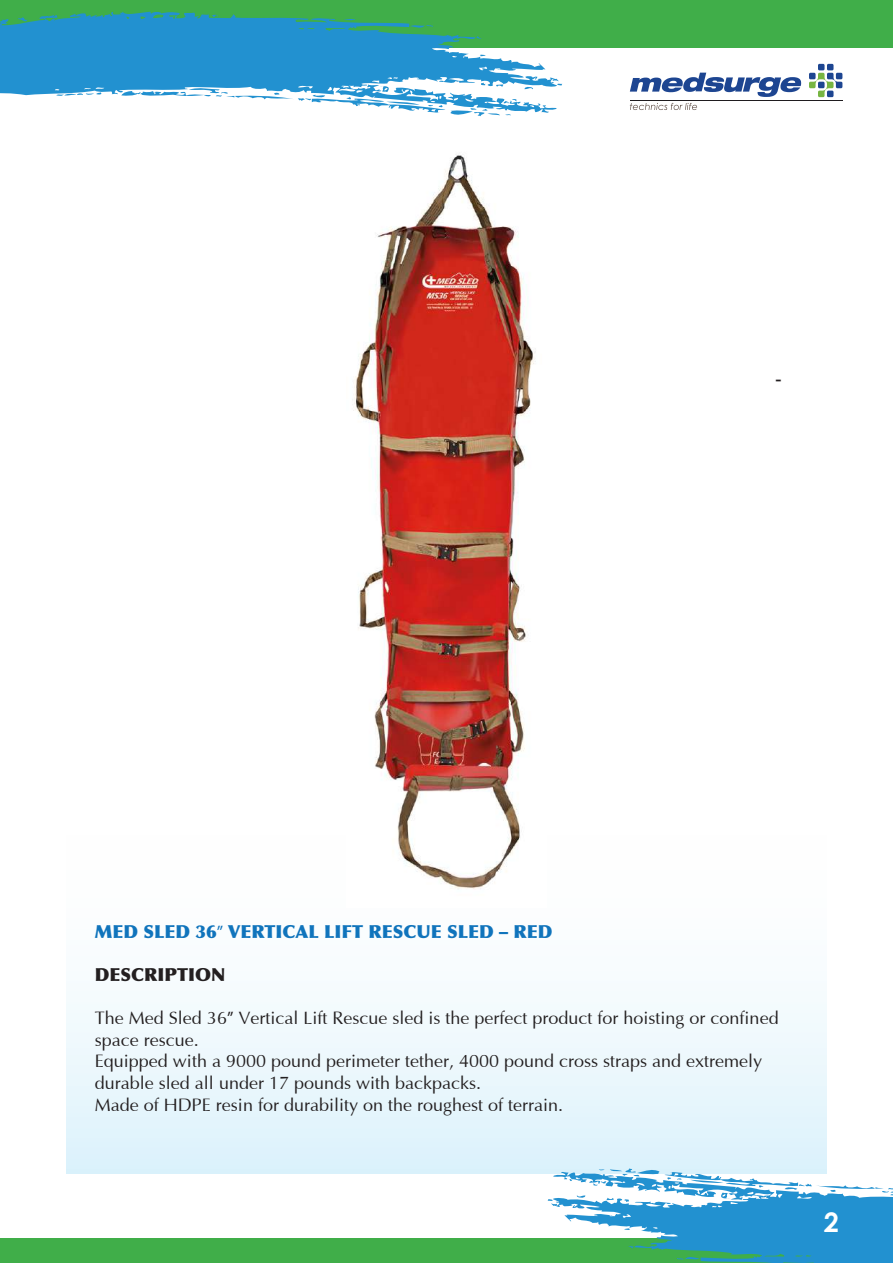
<style>
.page{position:relative;width:893px;height:1263px;background:#fff}
.page>*{position:absolute;margin:0;border:0;box-sizing:border-box;transform-origin:0 0}
.t1{font:700 27px "Century Gothic";color:#fff}
.t2{font:18px/21.6px "Optima";color:#231f20}
.t3{font:900 18px "Optima LT Std";color:#1074bc}
.t4{font:900 18px "Optima LT Std";color:#231f20}
.t5{font:18px "Arial";color:#231f20}
.s1{font-family:"Myriad Pro";font-weight:400}
.s2{font-family:"Myriad Pro"}
</style>
<div class="page">
<div style="left:67px;top:829px;width:759px;height:344px;background:linear-gradient(to bottom,#fff,#dff3fc)"></div>
<div style="left:0;top:0;width:892px;height:48px;background:#40ae49"></div>
<div style="left:0;top:1239px;width:892px;height:24px;background:#40ae49"></div>
<svg style="left:809px;top:64px;width:33px;height:33px"></svg>
<svg style="left:630px;top:103px;width:67px;height:7px"></svg>
<svg style="left:630px;top:73px;width:171px;height:24px"></svg>
<svg style="left:0;top:11px;width:559px;height:102px;fill:#2291d0"></svg>
<svg style="left:211px;top:14px;width:7px;height:3px"></svg>
<svg style="left:410px;top:24px;width:23px;height:6px"></svg>
<svg style="left:480px;top:54px;width:6px;height:2px"></svg>
<svg style="left:121px;top:83px;width:395px;height:33px"></svg>
<svg style="left:548px;top:1168px;width:344px;height:95px"></svg>
<img style="left:346px;top:155px;width:201px;height:752px">
<p class="t5" style="left:775px;top:366px;width:7px">-</p>
<p class="t3" style="left:95px;top:920px;width:459px">MED SLED 36<span class="s1">”</span> VERTICAL LIFT RESCUE SLED – RED</p>
<p class="t4" style="left:95px;top:964px;width:132px">DESCRIPTION</p>
<p class="t2" style="left:95px;top:1008px;width:685px">The Med Sled 36<span class="s2">”</span> Vertical Lift Rescue sled is the perfect product for hoisting or confined space rescue.<br>Equipped with a 9000 pound perimeter tether, 4000 pound cross straps and extremely durable sled all under 17 pounds with backpacks.<br>Made of HDPE resin for durability on the roughest of terrain.</p>
<h1 class="t1" style="left:824px;top:1202px;width:17px">2</h1>
</div>
